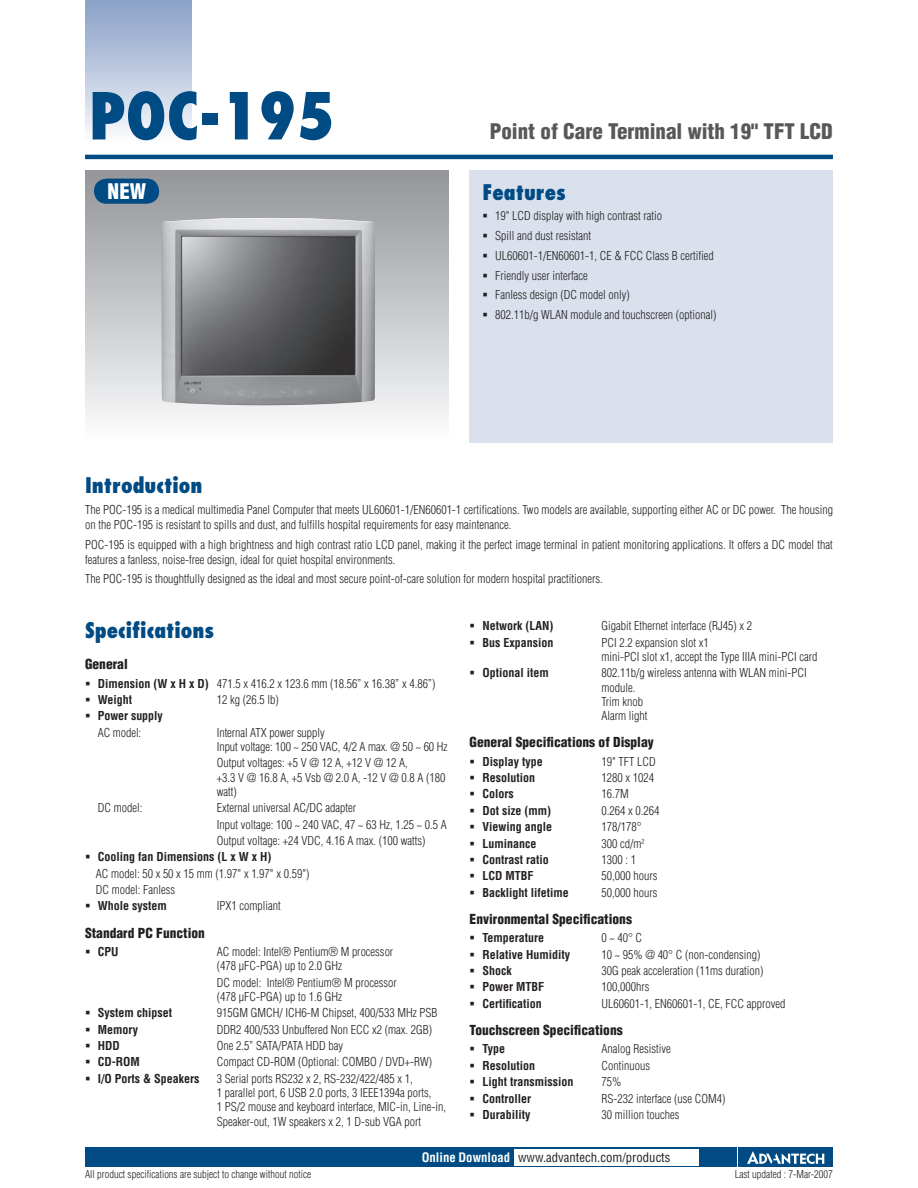
<style>
.page{position:relative;width:918px;height:1188px;background:#fff}
.page>*{position:absolute;margin:0;border:0;box-sizing:border-box;transform-origin:0 0}
.t1{font:800 condensed 63px "Futura";color:#004b84}
.t2{font:800 condensed 21px "Futura";color:#004b84}
.t3{font:900 condensed 21px "Helvetica";color:#57585a}
.t4{font:900 condensed 21px "Helvetica";color:#fff}
.t5{font:900 condensed 13.5px "Helvetica";color:#231f20}
.t6{font:condensed 12.75px "Helvetica";color:#231f20}
.t7{font:300 condensed 12px/14.2px "Helvetica";color:#231f20}
.t8{font:700 condensed 12px/16.4px "Helvetica";color:#231f20}
.t9{font:300 condensed 10.5px "Helvetica";color:#231f20}
.s1{font-weight:700}
.s2{font-weight:300}
.s3{font-weight:700;color:#fff}
</style>
<div class="page">
<div style="left:85px;top:1147px;width:651px;height:20px;background:#004b84"></div>
<div style="left:738px;top:1147px;width:95px;height:20px;background:#004b84"></div>
<svg style="left:747px;top:1151px;width:77px;height:13px"></svg>
<div style="left:514px;top:1149px;width:184px;height:16px;background:#fff"></div>
<hr style="left:85px;top:155px;width:748px;height:4px;background:#004b84">
<div style="left:470px;top:170px;width:363px;height:272px;background:#dae1ed"></div>
<div style="left:85px;top:0;width:106px;height:143px;background:linear-gradient(to bottom,#879fc5,#fafafd)"></div>
<div style="left:85px;top:170px;width:363px;height:272px;background:linear-gradient(to bottom,#929498,#fcfcfd)"></div>
<img style="left:162px;top:217px;width:213px;height:188px">
<div style="left:94px;top:179px;width:65px;height:25px;background:#004b84;border-radius:13px"></div>
<h1 class="t1" style="left:89px;top:76px;width:247px">POC-195</h1>
<h2 class="t4" style="left:108px;top:178px;width:40px">NEW</h2>
<h2 class="t3" style="left:490px;top:119px;width:345px">Point of Care Terminal with 19" TFT LCD</h2>
<h2 class="t2" style="left:482px;top:178px;width:85px">Features</h2>
<p class="t7" style="left:482px;top:208px;width:181px">▪ 19" LCD display with high contrast ratio</p>
<p class="t7" style="left:482px;top:228px;width:110px">▪ Spill and dust resistant</p>
<p class="t7" style="left:482px;top:248px;width:233px">▪ UL60601-1/EN60601-1, CE &amp; FCC Class B certified</p>
<p class="t7" style="left:482px;top:268px;width:107px">▪ Friendly user interface</p>
<p class="t7" style="left:482px;top:288px;width:149px">▪ Fanless design (DC model only)</p>
<p class="t7" style="left:482px;top:308px;width:235px">▪ 802.11b/g WLAN module and touchscreen (optional)</p>
<h2 class="t2" style="left:85px;top:472px;width:119px">Introduction</h2>
<p class="t7" style="left:85px;top:503px;width:749px;line-height:15px">The POC-195 is a medical multimedia Panel Computer that meets UL60601-1/EN60601-1 certifications. Two models are available, supporting either AC or DC power. The housing on the POC-195 is resistant to spills and dust, and fulfills hospital requirements for easy maintenance.</p>
<p class="t7" style="left:85px;top:537px;width:749px;line-height:15px">POC-195 is equipped with a high brightness and high contrast ratio LCD panel, making it the perfect image terminal in patient monitoring applications. It offers a DC model that features a fanless, noise-free design, ideal for quiet hospital environments.</p>
<p class="t7" style="left:85px;top:571px;width:519px">The POC-195 is thoughtfully designed as the ideal and most secure point-of-care solution for modern hospital practitioners.</p>
<h2 class="t2" style="left:85px;top:616px;width:131px">Specifications</h2>
<p class="t5" style="left:85px;top:656px;width:44px">General</p>
<p class="t7" style="left:85px;top:676px;width:352px">▪ <span class="s1">Dimension (W x H x D)</span> 471.5 x 416.2 x 123.6 mm (18.56” x 16.38” x 4.86”)</p>
<p class="t8" style="left:85px;top:691px;width:49px">▪ Weight</p>
<p class="t7" style="left:217px;top:692px;width:63px">12 kg (26.5 lb)</p>
<p class="t8" style="left:98px;top:708px;width:67px;text-indent:-13px">▪ Power supply<br><span class="s2">AC model:</span></p>
<p class="t7" style="left:217px;top:725px;width:232px">Internal ATX power supply<br>Input voltage: 100 ~ 250 VAC, 4/2 A max. @ 50 ~ 60 Hz</p>
<p class="t7" style="left:217px;top:756px;width:230px">Output voltages: +5 V @ 12 A, +12 V @ 12 A,<br>+3.3 V @ 16.8 A, +5 Vsb @ 2.0 A, -12 V @ 0.8 A (180 watt)</p>
<p class="t7" style="left:98px;top:801px;width:46px">DC model:</p>
<p class="t7" style="left:217px;top:800px;width:232px;line-height:16.4px">External universal AC/DC adapter<br>Input voltage: 100 ~ 240 VAC, 47 ~ 63 Hz, 1.25 ~ 0.5 A<br>Output voltage: +24 VDC, 4.16 A max. (100 watts)</p>
<p class="t7" style="left:96px;top:849px;width:215px;line-height:16.4px;text-indent:-11px">▪ <span class="s1">Cooling fan Dimensions (L x W x H)<br></span>AC model: 50 x 50 x 15 mm (1.97" x 1.97" x 0.59")<br>DC model: Fanless</p>
<p class="t8" style="left:85px;top:898px;width:83px">▪ Whole system</p>
<p class="t7" style="left:217px;top:899px;width:65px">IPX1 compliant</p>
<p class="t5" style="left:85px;top:924px;width:122px">Standard PC Function</p>
<p class="t8" style="left:85px;top:943px;width:35px">▪ CPU</p>
<p class="t7" style="left:217px;top:945px;width:178px">AC model: Intel® Pentium® M processor (478 µFC-PGA) up to 2.0 GHz</p>
<p class="t7" style="left:217px;top:975px;width:181px">DC model: Intel® Pentium® M processor (478 µFC-PGA) up to 1.6 GHz</p>
<p class="t8" style="left:85px;top:1005px;width:89px">▪ System chipset</p>
<p class="t7" style="left:217px;top:1006px;width:222px">915GM GMCH/ ICH6-M Chipset, 400/533 MHz PSB</p>
<p class="t8" style="left:85px;top:1021px;width:54px">▪ Memory</p>
<p class="t7" style="left:217px;top:1022px;width:217px">DDR2 400/533 Unbuffered Non ECC x2 (max. 2GB)</p>
<p class="t8" style="left:85px;top:1037px;width:36px">▪ HDD</p>
<p class="t7" style="left:217px;top:1039px;width:128px">One 2.5” SATA/PATA HDD bay</p>
<p class="t8" style="left:85px;top:1054px;width:56px">▪ CD-ROM</p>
<p class="t7" style="left:217px;top:1055px;width:217px">Compact CD-ROM (Optional: COMBO / DVD+-RW)</p>
<p class="t8" style="left:85px;top:1070px;width:116px">▪ I/O Ports &amp; Speakers</p>
<p class="t7" style="left:217px;top:1071px;width:231px">3 Serial ports RS232 x 2, RS-232/422/485 x 1,<br>1 parallel port, 6 USB 2.0 ports, 3 IEEE1394a ports,<br>1 PS/2 mouse and keyboard interface, MIC-in, Line-in, Speaker-out, 1W speakers x 2, 1 D-sub VGA port</p>
<p class="t8" style="left:470px;top:618px;width:85px">▪ Network (LAN)</p>
<p class="t7" style="left:601px;top:619px;width:152px">Gigabit Ethernet interface (RJ45) x 2</p>
<p class="t8" style="left:470px;top:634px;width:85px">▪ Bus Expansion</p>
<p class="t7" style="left:601px;top:635px;width:217px">PCI 2.2 expansion slot x1<br>mini-PCI slot x1, accept the Type IIIA mini-PCI card</p>
<p class="t8" style="left:470px;top:665px;width:81px">▪ Optional item</p>
<p class="t7" style="left:601px;top:666px;width:207px">802.11b/g wireless antenna with WLAN mini-PCI module.<br>Trim knob<br>Alarm light</p>
<p class="t5" style="left:470px;top:734px;width:186px">General Specifications of Display</p>
<p class="t8" style="left:470px;top:753px;width:75px">▪ Display type</p>
<p class="t7" style="left:601px;top:754px;width:56px">19" TFT LCD</p>
<p class="t8" style="left:470px;top:769px;width:67px">▪ Resolution</p>
<p class="t7" style="left:601px;top:771px;width:54px">1280 x 1024</p>
<p class="t8" style="left:470px;top:786px;width:46px">▪ Colors</p>
<p class="t7" style="left:601px;top:787px;width:29px">16.7M</p>
<p class="t8" style="left:470px;top:802px;width:83px">▪ Dot size (mm)</p>
<p class="t7" style="left:601px;top:803px;width:59px">0.264 x 0.264</p>
<p class="t8" style="left:470px;top:819px;width:84px">▪ Viewing angle</p>
<p class="t7" style="left:601px;top:820px;width:42px">178/178°</p>
<p class="t8" style="left:470px;top:835px;width:68px">▪ Luminance</p>
<p class="t7" style="left:601px;top:836px;width:45px">300 cd/m<sup>2</sup></p>
<p class="t8" style="left:470px;top:851px;width:81px">▪ Contrast ratio</p>
<p class="t7" style="left:601px;top:852px;width:36px">1300 : 1</p>
<p class="t8" style="left:470px;top:868px;width:65px">▪ LCD MTBF</p>
<p class="t7" style="left:601px;top:869px;width:57px">50,000 hours</p>
<p class="t8" style="left:470px;top:884px;width:101px">▪ Backlight lifetime</p>
<p class="t7" style="left:601px;top:885px;width:57px">50,000 hours</p>
<p class="t5" style="left:470px;top:910px;width:164px">Environmental Specifications</p>
<p class="t8" style="left:470px;top:930px;width:76px">▪ Temperature</p>
<p class="t7" style="left:601px;top:931px;width:42px">0 ~ 40° C</p>
<p class="t8" style="left:470px;top:946px;width:102px">▪ Relative Humidity</p>
<p class="t7" style="left:601px;top:947px;width:160px">10 ~ 95% @ 40° C (non-condensing)</p>
<p class="t8" style="left:470px;top:962px;width:44px">▪ Shock</p>
<p class="t7" style="left:601px;top:964px;width:163px">30G peak acceleration (11ms duration)</p>
<p class="t8" style="left:470px;top:979px;width:76px">▪ Power MTBF</p>
<p class="t7" style="left:601px;top:980px;width:49px">100,000hrs</p>
<p class="t8" style="left:470px;top:995px;width:74px">▪ Certification</p>
<p class="t7" style="left:601px;top:996px;width:185px">UL60601-1, EN60601-1, CE, FCC approved</p>
<p class="t5" style="left:470px;top:1022px;width:155px">Touchscreen Specifications</p>
<p class="t8" style="left:470px;top:1041px;width:37px">▪ Type</p>
<p class="t7" style="left:601px;top:1042px;width:71px">Analog Resistive</p>
<p class="t8" style="left:470px;top:1057px;width:67px">▪ Resolution</p>
<p class="t7" style="left:601px;top:1058px;width:50px">Continuous</p>
<p class="t8" style="left:470px;top:1074px;width:105px">▪ Light transmission</p>
<p class="t7" style="left:601px;top:1075px;width:21px">75%</p>
<p class="t8" style="left:470px;top:1090px;width:63px">▪ Controller</p>
<p class="t7" style="left:601px;top:1091px;width:125px">RS-232 interface (use COM4)</p>
<p class="t8" style="left:470px;top:1106px;width:62px">▪ Durability</p>
<p class="t7" style="left:601px;top:1107px;width:79px">30 million touches</p>
<p class="t6" style="left:422px;top:1150px;width:250px"><span class="s3">Online Download</span> www.advantech.com/products</p>
<p class="t9" style="left:85px;top:1168px;width:228px">All product specifications are subject to change without notice</p>
<p class="t9" style="left:735px;top:1168px;width:100px">Last updated : 7-Mar-2007</p>
</div>
